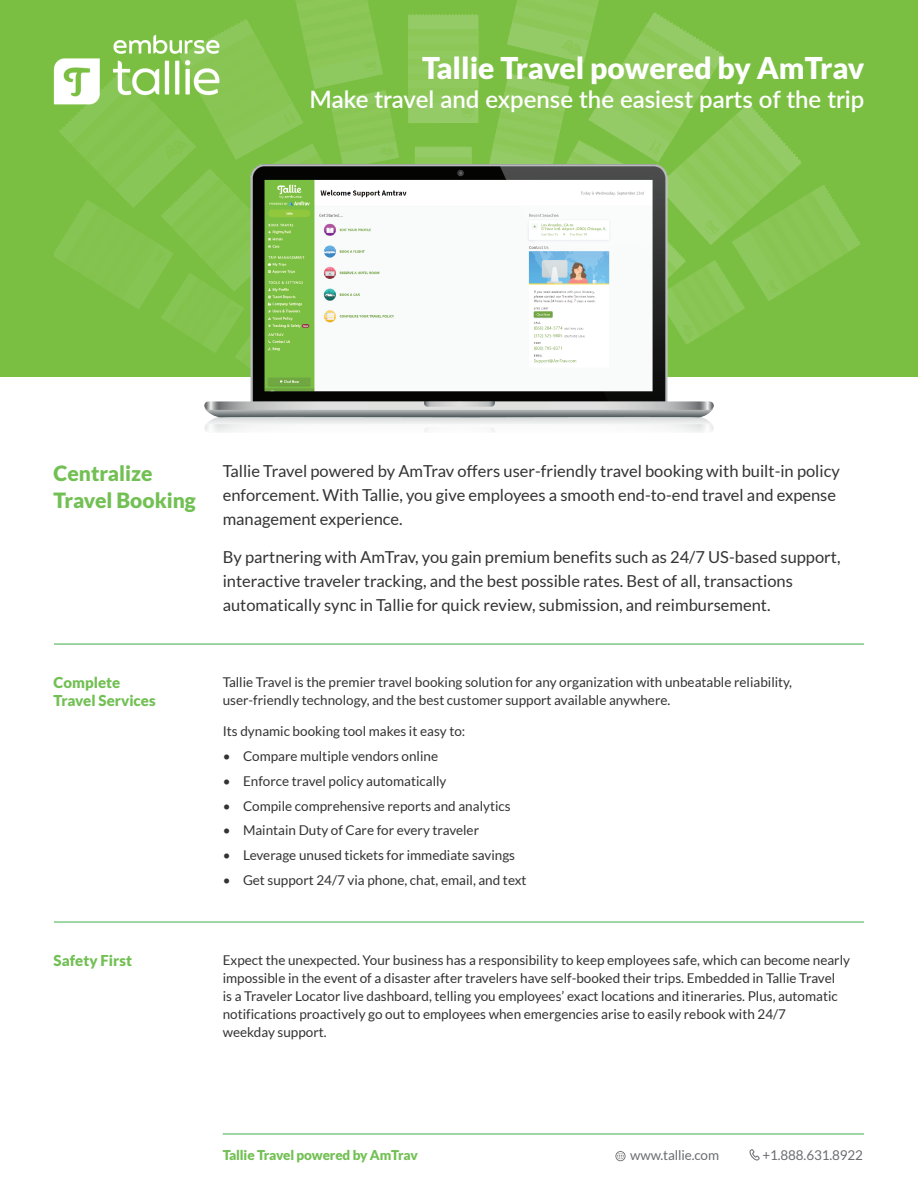
<style>
.page{position:relative;width:918px;height:1188px;background:#fff}
.page>*{position:absolute;margin:0;border:0;box-sizing:border-box;transform-origin:0 0}
.t1{font:900 30px "Lato";color:#fff}
.t2{font:600 24px "Lato";color:#fff}
.t3{font:900 21px/27px "Lato";color:#72c054}
.t4{font:16.5px/24px "Lato";color:#323332}
.t5{font:900 15px/18px "Lato";color:#72c054}
.t6{font:13.5px/18px "Lato";color:#323332}
.t7{font:13.5px "Lato";letter-spacing:-.01em;color:#6c6d70}
.t8{font:900 13.5px "Lato";letter-spacing:-.01em;color:#72c054}
</style>
<div class="page">
<div style="left:0;top:0;width:918px;height:377px;background:#7abf42"></div>
<svg style="left:54px;top:0;width:806px;height:345px"></svg>
<img style="left:53px;top:26px;width:179px;height:87px">
<svg style="left:749px;top:1149px;width:11px;height:12px"></svg>
<hr style="left:223px;top:1134px;width:641px;height:1px;background:#40ae49">
<svg style="left:615px;top:1151px;width:11px;height:10px"></svg>
<img style="left:204px;top:164px;width:510px;height:269px">
<hr style="left:54px;top:644px;width:810px;height:1px;background:#40ae49">
<hr style="left:54px;top:922px;width:810px;height:1px;background:#40ae49">
<h1 class="t1" style="left:422px;top:50px;width:444px">Tallie Travel powered by AmTrav</h1>
<h2 class="t2" style="left:310px;top:81px;width:556px">Make travel and expense the easiest parts of the trip</h2>
<h3 class="t3" style="left:54px;top:459px;width:144px">Centralize<br>Travel Booking</h3>
<p class="t4" style="left:223px;top:459px;width:619px">Tallie Travel powered by AmTrav offers user-friendly travel booking with built-in policy enforcement. With Tallie, you give employees a smooth end-to-end travel and expense management experience.</p>
<p class="t4" style="left:223px;top:544px;width:619px">By partnering with AmTrav, you gain premium benefits such as 24/7 US-based support, interactive traveler tracking, and the best possible rates. Best of all, transactions automatically sync in Tallie for quick review, submission, and reimbursement.</p>
<p class="t5" style="left:54px;top:673px;width:104px">Complete<br>Travel Services</p>
<p class="t6" style="left:223px;top:673px;width:571px">Tallie Travel is the premier travel booking solution for any organization with unbeatable reliability, user-friendly technology, and the best customer support available anywhere.</p>
<p class="t6" style="left:223px;top:722px;width:244px">Its dynamic booking tool makes it easy to:</p>
<p class="t6" style="left:223px;top:747px;width:217px">• Compare multiple vendors online</p>
<p class="t6" style="left:223px;top:772px;width:225px">• Enforce travel policy automatically</p>
<p class="t6" style="left:223px;top:797px;width:289px">• Compile comprehensive reports and analytics</p>
<p class="t6" style="left:223px;top:821px;width:258px">• Maintain Duty of Care for every traveler</p>
<p class="t6" style="left:223px;top:846px;width:294px">• Leverage unused tickets for immediate savings</p>
<p class="t6" style="left:223px;top:871px;width:305px">• Get support 24/7 via phone, chat, email, and text</p>
<p class="t5" style="left:54px;top:951px;width:80px">Safety First</p>
<p class="t6" style="left:223px;top:951px;width:629px">Expect the unexpected. Your business has a responsibility to keep employees safe, which can become nearly impossible in the event of a disaster after travelers have self-booked their trips. Embedded in Tallie Travel<br>is a Traveler Locator live dashboard, telling you employees’ exact locations and itineraries. Plus, automatic notifications proactively go out to employees when emergencies arise to easily rebook with 24/7<br>weekday support.</p>
<p class="t8" style="left:223px;top:1147px;width:197px">Tallie Travel powered by AmTrav</p>
<p class="t7" style="left:630px;top:1147px;width:90px">www.tallie.com</p>
<p class="t7" style="left:762px;top:1147px;width:102px">+1.888.631.8922</p>
</div>
